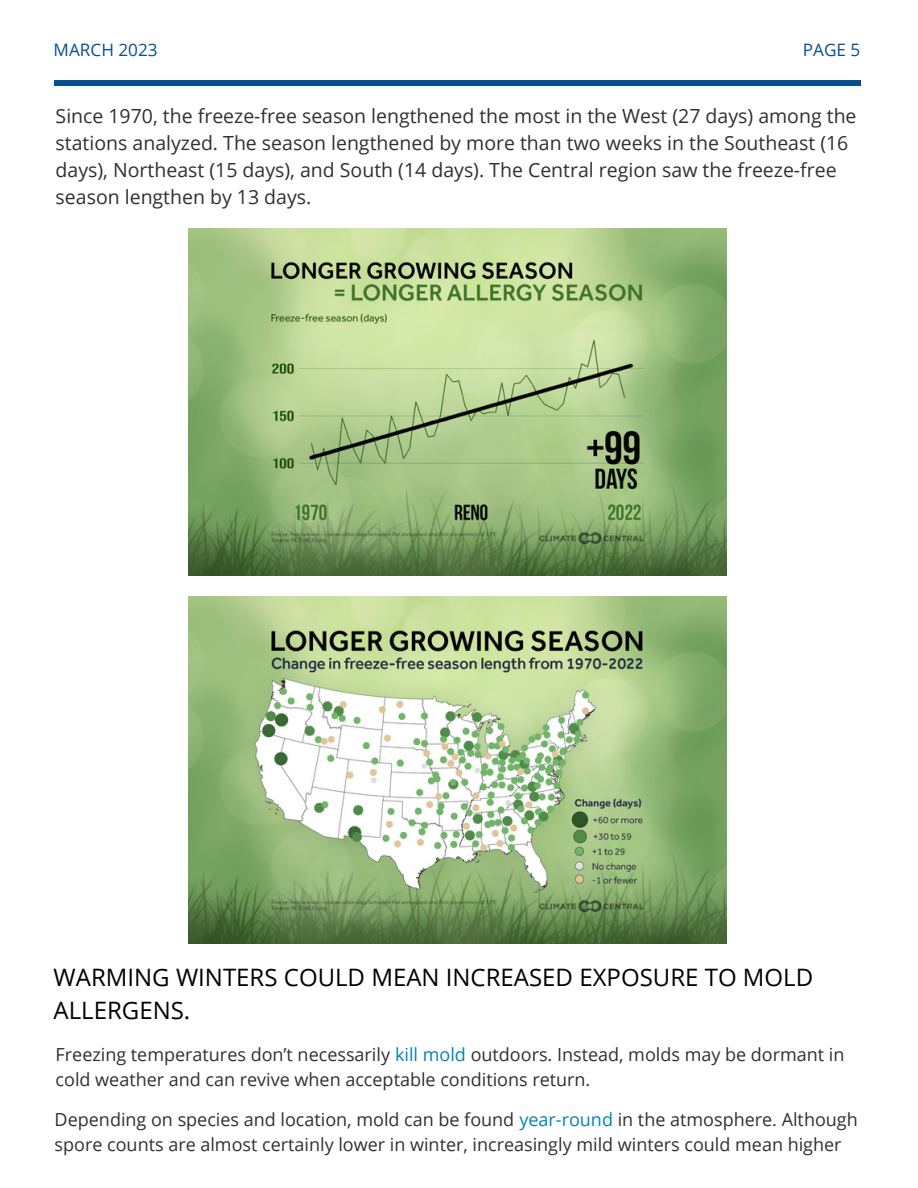
<style>
.page{position:relative;width:918px;height:1188px;background:#fff}
.page>*{position:absolute;margin:0;border:0;box-sizing:border-box;transform-origin:0 0}
.t1{font:24px/32.7px "Open Sans";color:#000}
.t2{font:19.5px/27px "Open Sans";color:#303030}
.t3{font:18px/24.8px "Open Sans";color:#303030}
.t4{font:17.1px "Open Sans";color:#074f92}
.s1{color:#0083b7}
</style>
<div class="page">
<div style="left:54px;top:80px;width:806px;height:6px;background:#074f92"></div>
<img style="left:188px;top:228px;width:538px;height:348px">
<img style="left:188px;top:596px;width:538px;height:348px">
<p class="t4" style="left:54px;top:37px;width:105px">MARCH 2023</p>
<p class="t4" style="left:803px;top:37px;width:59px">PAGE 5</p>
<p class="t2" style="left:56px;top:102px;width:802px">Since 1970, the freeze-free season lengthened the most in the West (27 days) among the stations analyzed. The season lengthened by more than two weeks in the Southeast (16 days), Northeast (15 days), and South (14 days). The Central region saw the freeze-free season lengthen by 13 days.</p>
<h1 class="t1" style="left:54px;top:961px;width:761px">WARMING WINTERS COULD MEAN INCREASED EXPOSURE TO MOLD<br>ALLERGENS.</h1>
<p class="t3" style="left:56px;top:1042px;width:790px">Freezing temperatures don’t necessarily <span class="s1">kill mold</span> outdoors. Instead, molds may be dormant in cold weather and can revive when acceptable conditions return.</p>
<p class="t3" style="left:55px;top:1107px;width:805px">Depending on species and location, mold can be found <span class="s1">year-round</span> in the atmosphere. Although spore counts are almost certainly lower in winter, increasingly mild winters could mean higher</p>
</div>
